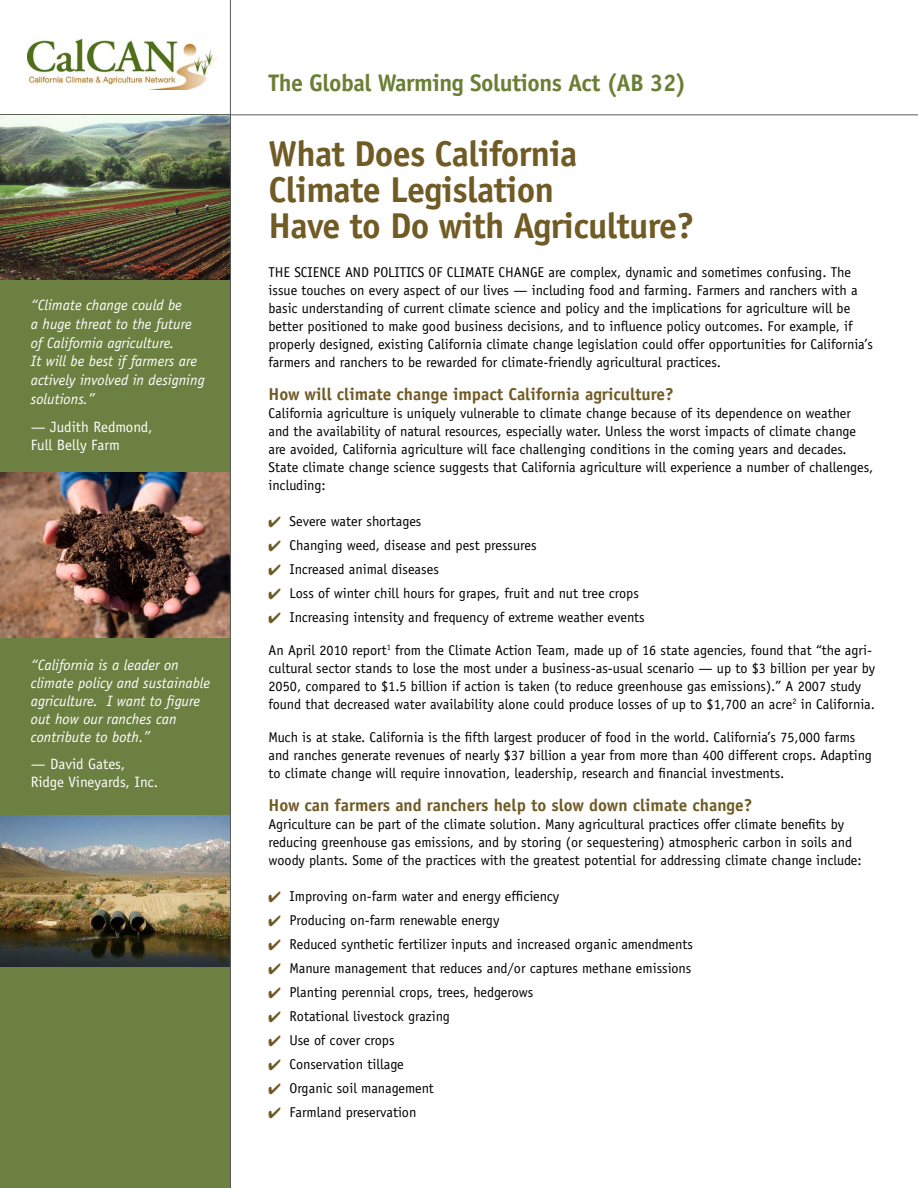
<style>
.page{position:relative;width:918px;height:1188px;background:#fff}
.page>*{position:absolute;margin:0;border:0;box-sizing:border-box;transform-origin:0 0}
.t1{font:700 36px/36px "Officina Sans Std";letter-spacing:-.02em;color:#705b25}
.t2{font:700 24px "Officina Sans Std";letter-spacing:-.02em;color:#6a7f36}
.t3{font:700 17.25px "Officina Sans Std";color:#705b25}
.t4{font:italic 15px/18.8px "Officina Sans Std";color:#fff}
.t5{font:15px/18.8px "Officina Sans Std";color:#fff}
.t6{font:14.25px/18px "Officina Sans Std";color:#000}
.s1{color:#705b25}
</style>
<div class="page">
<div style="left:0;top:115px;width:230px;height:1073px;background:#6b8041"></div>
<hr style="left:0;top:114px;width:918px;height:1px;background:#58595b">
<img style="left:27px;top:40px;width:191px;height:50px">
<img style="left:0;top:115px;width:230px;height:165px">
<img style="left:0;top:472px;width:230px;height:165px">
<img style="left:1px;top:815px;width:229px;height:151px">
<hr style="left:230px;top:0;width:1px;height:1188px;background:#58595b">
<p class="t4" style="left:31px;top:296px;width:175px">“Climate change could be<br>a huge threat to the future of California agriculture.<br>It will be best if farmers are actively involved in designing solutions.”</p>
<p class="t5" style="left:31px;top:417px;width:123px">— Judith Redmond,<br>Full Belly Farm</p>
<p class="t4" style="left:31px;top:656px;width:181px;line-height:18px">“California is a leader on climate policy and sustainable agriculture. I want to figure out how our ranches can contribute to both.”</p>
<p class="t5" style="left:31px;top:755px;width:129px;line-height:18px">— David Gates,<br>Ridge Vineyards, Inc.</p>
<h2 class="t2" style="left:268px;top:68px;width:420px">The Global Warming Solutions Act (AB 32)</h2>
<h1 class="t1" style="left:268px;top:135px;width:427px">What Does California<br>Climate Legislation<br>Have to Do with Agriculture?</h1>
<p class="t6" style="left:268px;top:263px;width:606px">THE SCIENCE AND POLITICS OF CLIMATE CHANGE are complex, dynamic and sometimes confusing. The issue touches on every aspect of our lives — including food and farming. Farmers and ranchers with a basic understanding of current climate science and policy and the implications for agriculture will be better positioned to make good business decisions, and to influence policy outcomes. For example, if properly designed, existing California climate change legislation could offer opportunities for California’s farmers and ranchers to be rewarded for climate-friendly agricultural practices.</p>
<p class="t3" style="left:268px;top:383px;width:407px">How will climate change impact California agriculture?</p>
<p class="t6" style="left:268px;top:404px;width:606px">California agriculture is uniquely vulnerable to climate change because of its dependence on weather and the availability of natural resources, especially water. Unless the worst impacts of climate change are avoided, California agriculture will face challenging conditions in the coming years and decades.<br>State climate change science suggests that California agriculture will experience a number of challenges, including:</p>
<p class="t6" style="left:268px;top:512px;width:154px"><span class="s1">✔</span> Severe water shortages</p>
<p class="t6" style="left:268px;top:536px;width:270px"><span class="s1">✔</span> Changing weed, disease and pest pressures</p>
<p class="t6" style="left:268px;top:560px;width:172px"><span class="s1">✔</span> Increased animal diseases</p>
<p class="t6" style="left:268px;top:584px;width:372px"><span class="s1">✔</span> Loss of winter chill hours for grapes, fruit and nut tree crops</p>
<p class="t6" style="left:268px;top:608px;width:378px"><span class="s1">✔</span> Increasing intensity and frequency of extreme weather events</p>
<p class="t6" style="left:268px;top:641px;width:608px">An April 2010 report<sup>1</sup> from the Climate Action Team, made up of 16 state agencies, found that “the agri&shy;cultural sector stands to lose the most under a business-as-usual scenario — up to $3 billion per year by 2050, compared to $1.5 billion if action is taken (to reduce greenhouse gas emissions).” A 2007 study found that decreased water availability alone could produce losses of up to $1,700 an acre<sup>2</sup> in California.</p>
<p class="t6" style="left:269px;top:728px;width:605px">Much is at stake. California is the fifth largest producer of food in the world. California’s 75,000 farms and ranches generate revenues of nearly $37 billion a year from more than 400 different crops. Adapting to climate change will require innovation, leadership, research and financial investments.</p>
<p class="t3" style="left:268px;top:794px;width:485px">How can farmers and ranchers help to slow down climate change?</p>
<p class="t6" style="left:268px;top:815px;width:595px">Agriculture can be part of the climate solution. Many agricultural practices offer climate benefits by reducing greenhouse gas emissions, and by storing (or sequestering) atmospheric carbon in soils and woody plants. Some of the practices with the greatest potential for addressing climate change include:</p>
<p class="t6" style="left:268px;top:887px;width:292px"><span class="s1">✔</span> Improving on-farm water and energy efficiency</p>
<p class="t6" style="left:268px;top:911px;width:232px"><span class="s1">✔</span> Producing on-farm renewable energy</p>
<p class="t6" style="left:268px;top:935px;width:426px"><span class="s1">✔</span> Reduced synthetic fertilizer inputs and increased organic amendments</p>
<p class="t6" style="left:268px;top:959px;width:424px"><span class="s1">✔</span> Manure management that reduces and/or captures methane emissions</p>
<p class="t6" style="left:268px;top:983px;width:266px"><span class="s1">✔</span> Planting perennial crops, trees, hedgerows</p>
<p class="t6" style="left:268px;top:1007px;width:183px"><span class="s1">✔</span> Rotational livestock grazing</p>
<p class="t6" style="left:268px;top:1031px;width:128px"><span class="s1">✔</span> Use of cover crops</p>
<p class="t6" style="left:268px;top:1055px;width:137px"><span class="s1">✔</span> Conservation tillage</p>
<p class="t6" style="left:268px;top:1079px;width:167px"><span class="s1">✔</span> Organic soil management</p>
<p class="t6" style="left:268px;top:1103px;width:149px"><span class="s1">✔</span> Farmland preservation</p>
</div>
